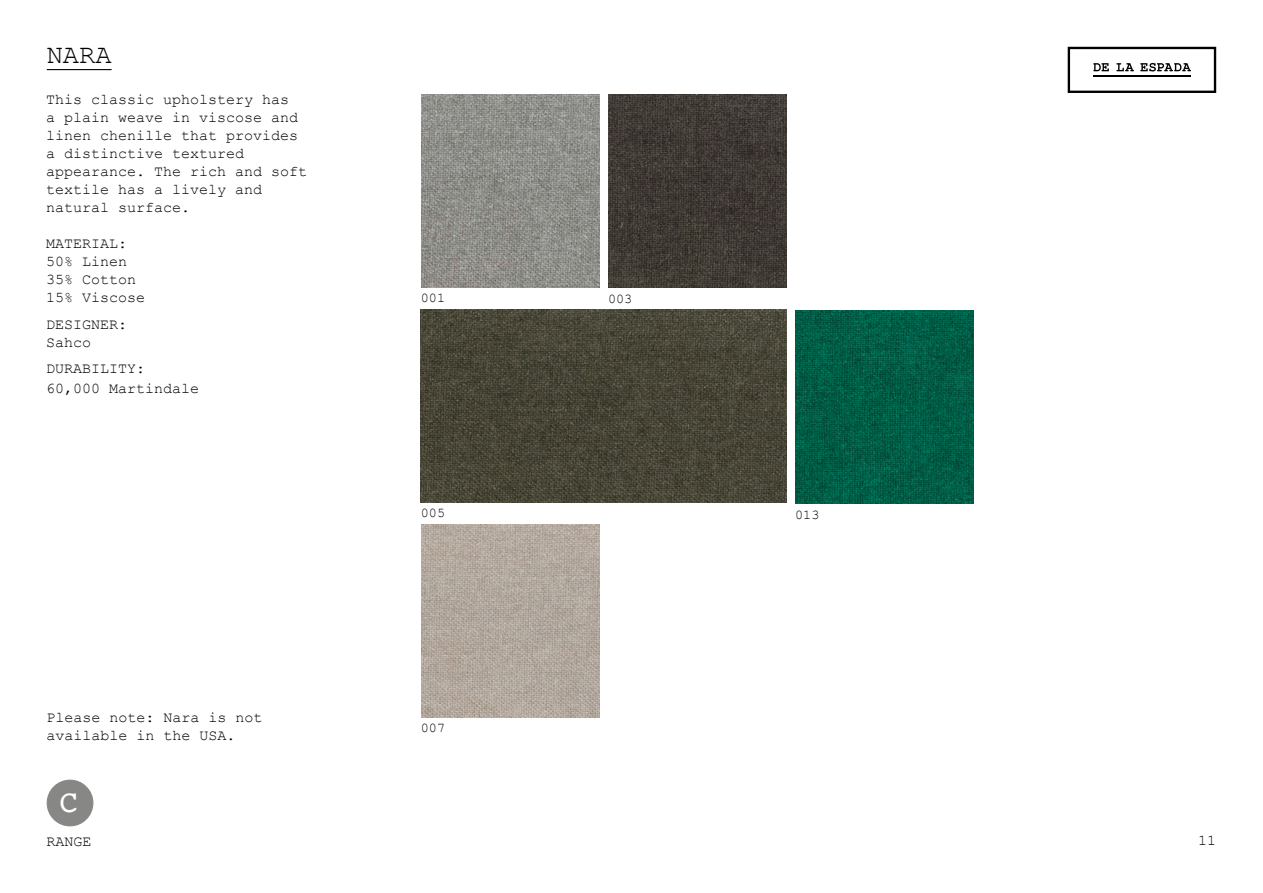
<style>
.page{position:relative;width:1263px;height:893px;background:#fff}
.page>*{position:absolute;margin:0;border:0;box-sizing:border-box;transform-origin:0 0}
.t1{font:31.5px "Courier";color:#fff}
.t2{font:27px "Courier New";color:#000}
.t3{font:15px/18px "Courier New";color:#000}
.t4{font:13.5px "Courier New";color:#000}
</style>
<div class="page">
<svg style="left:1068px;top:47px;width:148px;height:46px"></svg>
<img style="left:795px;top:310px;width:179px;height:193px">
<img style="left:421px;top:525px;width:178px;height:193px">
<img style="left:422px;top:95px;width:177px;height:192px">
<img style="left:608px;top:95px;width:179px;height:192px">
<img style="left:421px;top:310px;width:366px;height:193px">
<hr style="left:47px;top:69px;width:65px;height:1px;background:#000">
<div style="left:47px;top:780px;width:46px;height:46px;background:#878786;border-radius:50%"></div>
<div style="left:47px;top:780px;width:46px;height:46px;border:1px solid #878786;border-radius:50%"></div>
<p class="t2" style="left:47px;top:38px;width:66px">NARA</p>
<p class="t3" style="left:46px;top:90px;width:263px">This classic upholstery has<br>a plain weave in viscose and linen chenille that provides a distinctive textured appearance. The rich and soft textile has a lively and natural surface.</p>
<p class="t3" style="left:46px;top:234px;width:82px">MATERIAL:</p>
<p class="t3" style="left:46px;top:252px;width:82px">50% Linen</p>
<p class="t3" style="left:46px;top:270px;width:91px">35% Cotton</p>
<p class="t3" style="left:46px;top:288px;width:100px">15% Viscose</p>
<p class="t3" style="left:46px;top:315px;width:82px">DESIGNER:</p>
<p class="t3" style="left:46px;top:333px;width:46px">Sahco</p>
<p class="t3" style="left:46px;top:359px;width:100px">DURABILITY:</p>
<p class="t3" style="left:46px;top:379px;width:154px">60,000 Martindale</p>
<p class="t3" style="left:47px;top:708px;width:218px">Please note: Nara is not available in the USA.</p>
<p class="t1" style="left:59px;top:777px;width:20px">C</p>
<p class="t4" style="left:421px;top:290px;width:26px">001</p>
<p class="t4" style="left:608px;top:290px;width:26px">003</p>
<p class="t4" style="left:421px;top:505px;width:26px">005</p>
<p class="t4" style="left:795px;top:506px;width:26px">013</p>
<p class="t4" style="left:421px;top:720px;width:26px">007</p>
<p class="t3" style="left:47px;top:832px;width:46px">RANGE</p>
<p class="t3" style="left:1198px;top:831px;width:19px">11</p>
</div>
